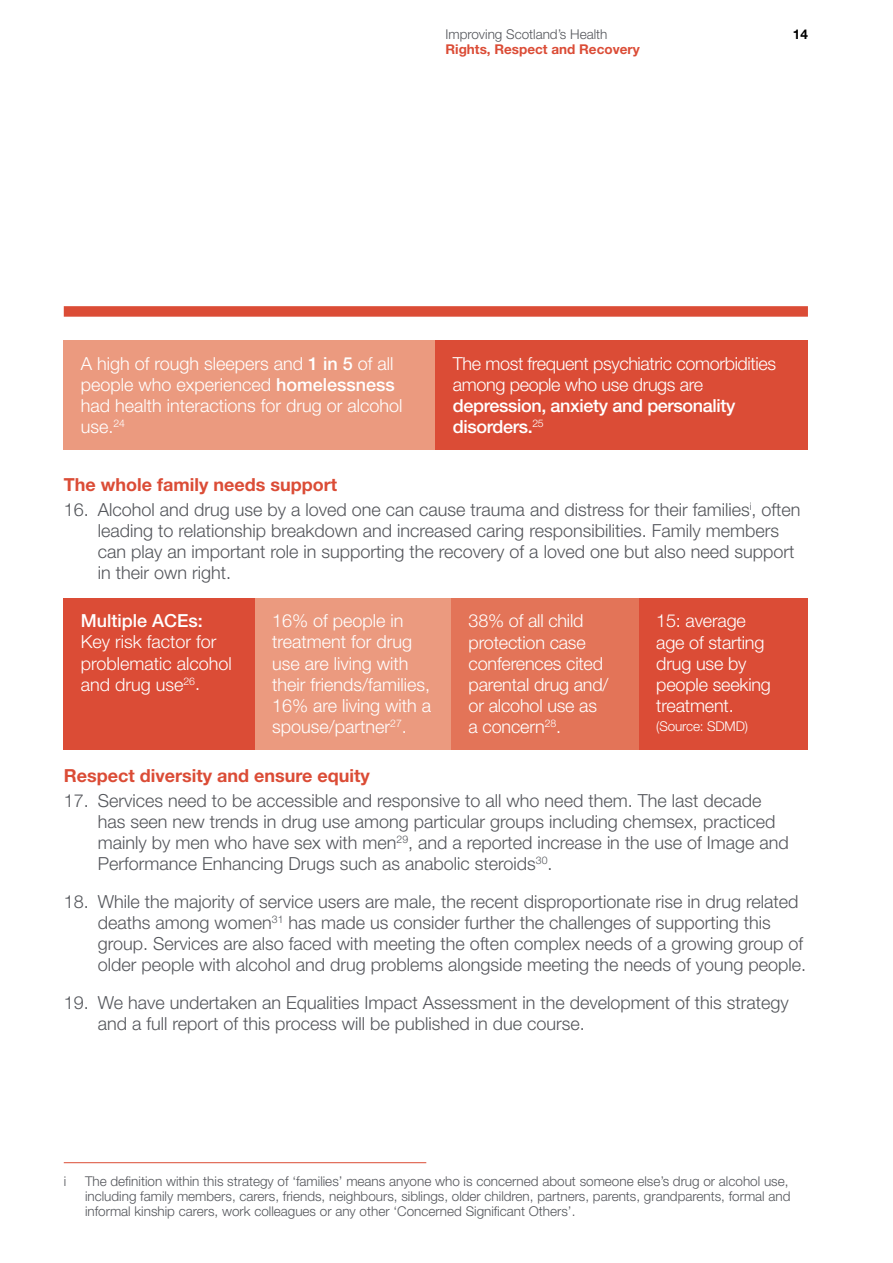
<style>
.page{position:relative;width:893px;height:1263px;background:#fff}
.page>*{position:absolute;margin:0;border:0;box-sizing:border-box;transform-origin:0 0}
.t1{font:300 18px/21px "Helvetica Neue LT Std";color:#54565b}
.t2{font:300 18px/21px "Helvetica Neue LT Std";color:#fff}
.t3{font:300 18px/21px "Helvetica Neue LT Std";letter-spacing:-.02em;color:#fff}
.t4{font:700 18px "Helvetica Neue LT Std";color:#db4c36}
.t5{font:500 18px/21px "Helvetica Neue LT Std";letter-spacing:-.02em;color:#fff}
.t6{font:500 18px "Helvetica Neue LT Std";color:#fff}
.t7{font:300 13.5px/15px "Helvetica Neue LT Std";color:#54565b}
.t8{font:700 13.5px "Helvetica Neue LT Std";color:#db4c36}
.t9{font:300 13.5px "Helvetica Neue LT Std";letter-spacing:-.01em;color:#fff}
.t10{font:700 13.5px "Helvetica Neue LT Std";color:#000}
.s1{font-weight:500}
</style>
<div class="page">
<div style="left:64px;top:306px;width:744px;height:11px;background:#db4c36"></div>
<div style="left:64px;top:340px;width:372px;height:110px;background:#eb9a7f"></div>
<div style="left:436px;top:340px;width:372px;height:110px;background:#db4c36"></div>
<div style="left:64px;top:598px;width:191px;height:151px;background:#db4c36"></div>
<div style="left:255px;top:598px;width:197px;height:151px;background:#eb9a7f"></div>
<div style="left:452px;top:598px;width:187px;height:151px;background:#e37458"></div>
<div style="left:639px;top:598px;width:169px;height:151px;background:#db4c36"></div>
<hr style="left:64px;top:1162px;width:362px;height:1px;background:#db4c36">
<p class="t7" style="left:445px;top:27px;width:164px">Improving Scotland’s Health</p>
<p class="t10" style="left:793px;top:26px;width:17px">14</p>
<p class="t8" style="left:445px;top:41px;width:196px">Rights, Respect and Recovery</p>
<p class="t2" style="left:81px;top:353px;width:323px">A high of rough sleepers and <span class="s1">1 in 5</span> of all people who experienced <span class="s1">homelessness </span>had health interactions for drug or alcohol use.<sup>24</sup></p>
<p class="t3" style="left:453px;top:353px;width:325px">The most frequent psychiatric comorbidities among people who use drugs are</p>
<p class="t5" style="left:453px;top:395px;width:284px">depression, anxiety and personality disorders.<sup>25</sup></p>
<p class="t4" style="left:64px;top:473px;width:275px">The whole family needs support</p>
<p class="t1" style="left:98px;top:499px;width:704px;text-indent:-34px">16. Alcohol and drug use by a loved one can cause trauma and distress for their families<sup>i</sup>, often leading to relationship breakdown and increased caring responsibilities. Family members can play an important role in supporting the recovery of a loved one but also need support in their own right.</p>
<p class="t6" style="left:81px;top:610px;width:124px">Multiple ACEs:</p>
<p class="t2" style="left:81px;top:631px;width:153px">Key risk factor for problematic alcohol and drug use<sup>26</sup>.</p>
<p class="t2" style="left:272px;top:610px;width:161px">16% of people in treatment for drug use are living with their friends/families,<br>16% are living with a spouse/partner<sup>27</sup>.</p>
<p class="t2" style="left:469px;top:610px;width:141px">38% of all child protection case conferences cited parental drug and/ or alcohol use as a concern<sup>28</sup>.</p>
<p class="t2" style="left:656px;top:610px;width:116px">15: average age of starting drug use by people seeking treatment.</p>
<p class="t9" style="left:656px;top:718px;width:93px">(Source: SDMD)</p>
<p class="t4" style="left:64px;top:764px;width:308px">Respect diversity and ensure equity</p>
<p class="t1" style="left:98px;top:789px;width:692px;text-indent:-34px">17. Services need to be accessible and responsive to all who need them. The last decade has seen new trends in drug use among particular groups including chemsex, practiced mainly by men who have sex with men<sup>29</sup>, and a reported increase in the use of Image and Performance Enhancing Drugs such as anabolic steroids<sup>30</sup>.</p>
<p class="t1" style="left:98px;top:890px;width:710px;text-indent:-34px">18. While the majority of service users are male, the recent disproportionate rise in drug related deaths among women<sup>31</sup> has made us consider further the challenges of supporting this group. Services are also faced with meeting the often complex needs of a growing group of older people with alcohol and drug problems alongside meeting the needs of young people.</p>
<p class="t1" style="left:98px;top:991px;width:693px;text-indent:-34px">19. We have undertaken an Equalities Impact Assessment in the development of this strategy and a full report of this process will be published in due course.</p>
<p class="t7" style="left:64px;top:1173px;width:4px">i</p>
<p class="t7" style="left:85px;top:1173px;width:707px">The definition within this strategy of ‘families’ means anyone who is concerned about someone else’s drug or alcohol use, including family members, carers, friends, neighbours, siblings, older children, partners, parents, grandparents, formal and informal kinship carers, work colleagues or any other ‘Concerned Significant Others’.</p>
</div>
